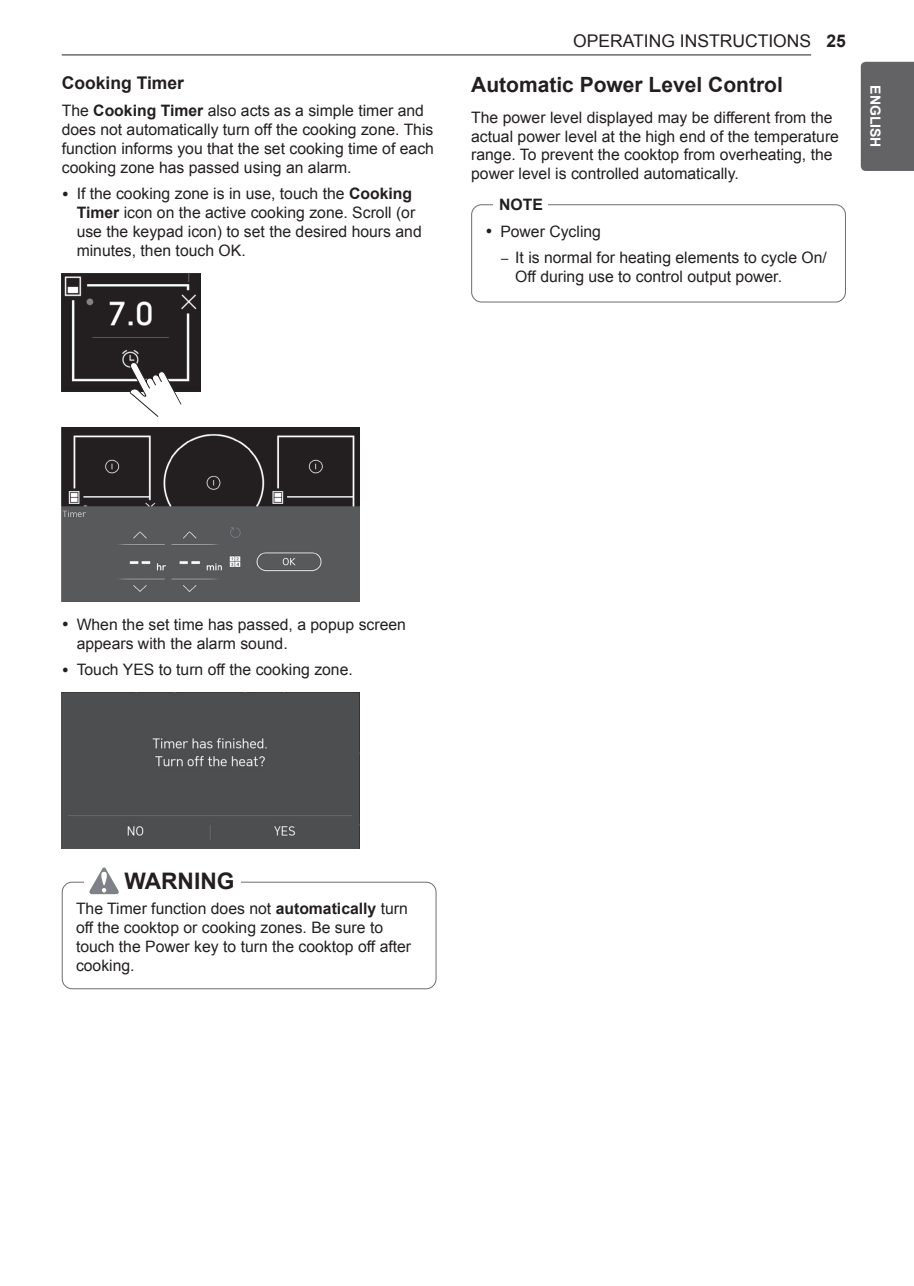
<style>
.page{position:relative;width:914px;height:1286px;background:#fff}
.page>*{position:absolute;margin:0;border:0;box-sizing:border-box;transform-origin:0 0}
.t1{font:700 22.75px "Arial";color:#231f20}
.t2{font:700 21px "Arial";color:#231f20}
.t3{font:17.5px "Arial";color:#231f20}
.t4{font:700 17.5px "Arial";color:#231f20}
.t5{font:15.75px/18.9px "Arial";color:#231f20}
.t6{font:700 15.75px "Arial";color:#231f20}
.t7{font:700 14px "Arial";color:#fff}
.s1{font-weight:700}
</style>
<div class="page">
<hr style="left:62px;top:54px;width:749px;height:1px;background:#231f20">
<div style="left:860px;top:62px;width:54px;height:109px;background:#636366"></div>
<img style="left:62px;top:427px;width:297px;height:174px">
<img style="left:62px;top:273px;width:139px;height:118px">
<svg style="left:127px;top:361px;width:55px;height:56px"></svg>
<div style="left:62px;top:692px;width:297px;height:157px;background:#4d4e4f"></div>
<div style="left:62px;top:881px;width:374px;height:108px;border:1px solid #6c6d70;border-radius:10px"></div>
<div style="left:84px;top:876px;width:156px;height:13px;background:#fff"></div>
<svg style="left:89px;top:867px;width:30px;height:27px"></svg>
<div style="left:471px;top:204px;width:375px;height:98px;border:1px solid #6c6d70;border-radius:10px"></div>
<div style="left:493px;top:199px;width:55px;height:13px;background:#fff"></div>
<p class="t4" style="left:62px;top:72px;width:124px">Cooking Timer</p>
<p class="t5" style="left:62px;top:102px;width:374px">The <span class="s1">Cooking Timer</span> also acts as a simple timer and does not automatically turn off the cooking zone. This function informs you that the set cooking time of each cooking zone has passed using an alarm.</p>
<p class="t5" style="left:77px;top:185px;width:346px;text-indent:-15px">• If the cooking zone is in use, touch the <span class="s1">Cooking Timer</span> icon on the active cooking zone. Scroll (or use the keypad icon) to set the desired hours and minutes, then touch OK.</p>
<p class="t3" style="left:573px;top:29px;width:274px">OPERATING INSTRUCTIONS <span class="s1">25</span></p>
<h2 class="t2" style="left:471px;top:71px;width:313px">Automatic Power Level Control</h2>
<p class="t5" style="left:471px;top:108px;width:369px">The power level displayed may be different from the actual power level at the high end of the temperature range. To prevent the cooktop from overheating, the power level is controlled automatically.</p>
<p class="t6" style="left:499px;top:194px;width:45px">NOTE</p>
<p class="t5" style="left:500px;top:218px;width:328px;line-height:26.2px;text-indent:-15px">• Power Cycling<br>− It is normal for heating elements to cycle On/</p>
<p class="t5" style="left:515px;top:267px;width:268px">Off during use to control output power.</p>
<p class="t7" style="left:884px;top:85px;width:64px;rotate:90deg">ENGLISH</p>
<p class="t5" style="left:77px;top:615px;width:331px;text-indent:-15px">• When the set time has passed, a popup screen appears with the alarm sound.</p>
<p class="t5" style="left:62px;top:660px;width:292px">• Touch YES to turn off the cooking zone.</p>
<h1 class="t1" style="left:124px;top:866px;width:111px">WARNING</h1>
<p class="t5" style="left:76px;top:899px;width:337px">The Timer function does not <span class="s1">automatically</span> turn off the cooktop or cooking zones. Be sure to touch the Power key to turn the cooktop off after cooking.</p>
</div>
